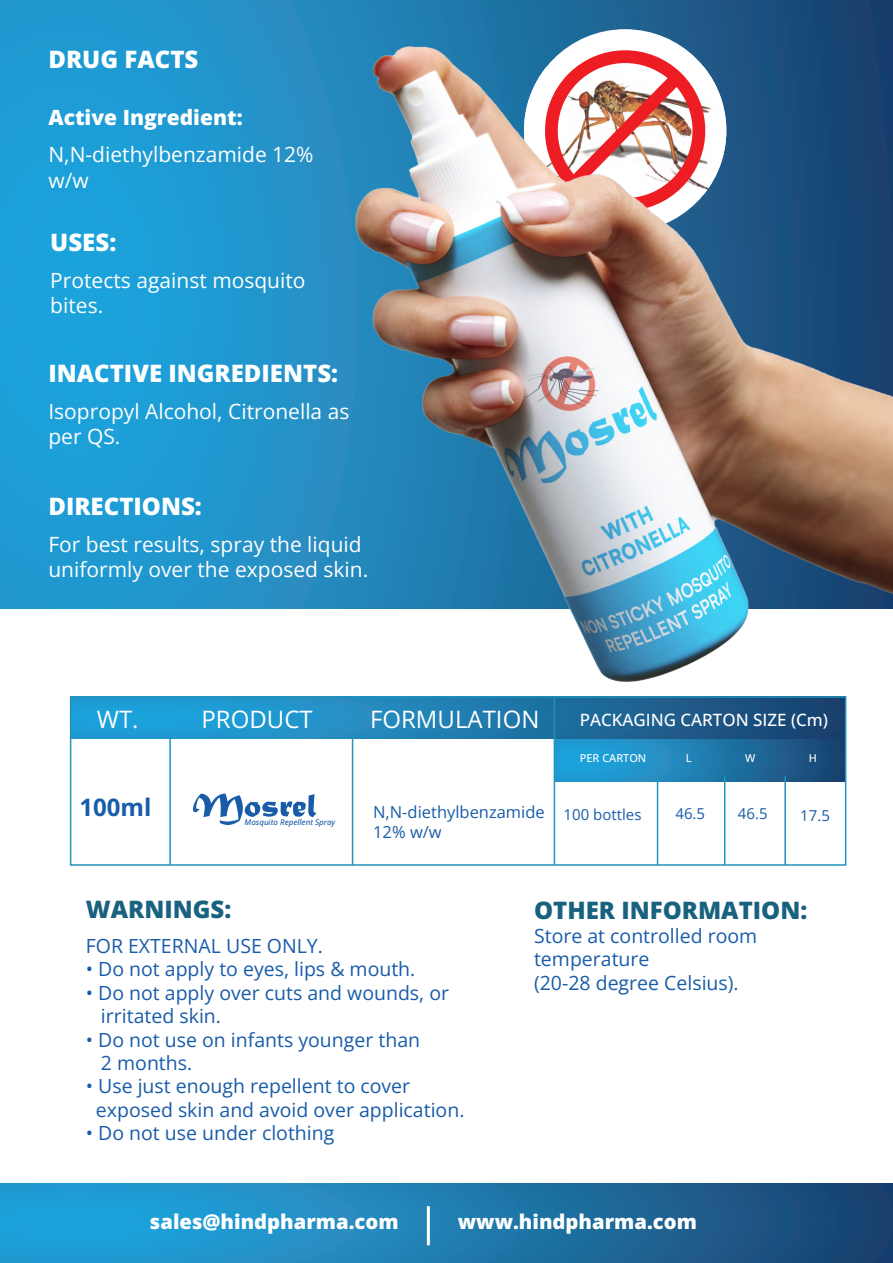
<style>
.page{position:relative;width:893px;height:1263px;background:#fff}
.page>*{position:absolute;margin:0;border:0;box-sizing:border-box;transform-origin:0 0}
.t1{font:800 24px "Open Sans";color:#fff}
.t2{font:800 24px "Open Sans";color:#18617f}
.t3{font:24px "Open Sans";color:#fff}
.t4{font:700 24px "Open Sans";color:#185ca9}
.t5{font:21px/25.2px "Open Sans";color:#fff}
.t6{font:800 21px "Open Sans";color:#fff}
.t7{font:800 20.25px "Open Sans";color:#fff}
.t8{font:19.5px/23.4px "Open Sans";color:#185ca9}
.t9{font:500 16.95px "Open Sans";color:#fff}
.t10{font:16.5px/19.8px "Open Sans";color:#185ca9}
.t11{font:15px "Open Sans";color:#185ca9}
.t12{font:500 10.95px "Open Sans";color:#fff}
.t13{font:italic 500 7.95px "Open Sans";color:#185ca9}
</style>
<div class="page">
<svg style="left:0;top:0;width:893px;height:608px;background:#2092c9"></svg>
<div style="left:1px;top:1183px;width:891px;height:80px;background:linear-gradient(to right,#21ade7,#1c4672)"></div>
<hr style="left:0;top:1183px;width:1px;height:80px;background:#1d9dd5">
<div style="left:71px;top:697px;width:775px;height:41px;background:linear-gradient(to right,#21aee8,#1c4672)"></div>
<div style="left:554px;top:739px;width:292px;height:42px;background:linear-gradient(to right,#21ade7,#1c4672)"></div>
<div style="left:524px;top:29px;width:202px;height:203px;background:#fff;border-radius:50%"></div>
<svg style="left:537px;top:42px;width:176px;height:5px"></svg>
<svg style="left:193px;top:793px;width:123px;height:32px"></svg>
<hr style="left:427px;top:1206px;width:3px;height:39px;background:#fff">
<div style="left:70px;top:696px;width:776px;height:170px;border:2px solid #2093ba"></div>
<hr style="left:169px;top:738px;width:2px;height:127px;background:#2093ba">
<hr style="left:352px;top:697px;width:1px;height:168px;background:#2093ba">
<hr style="left:554px;top:697px;width:1px;height:168px;background:#2093ba">
<hr style="left:657px;top:776px;width:1px;height:89px;background:#2093ba">
<hr style="left:724px;top:776px;width:1px;height:89px;background:#2093ba">
<hr style="left:784px;top:776px;width:2px;height:89px;background:#2093ba">
<img style="left:355px;top:47px;width:538px;height:634px">
<p class="t1" style="left:48px;top:41px;width:152px">DRUG FACTS</p>
<p class="t6" style="left:48px;top:101px;width:196px">Active Ingredient:</p>
<p class="t5" style="left:48px;top:142px;width:267px">N,N-diethylbenzamide 12% w/w</p>
<p class="t1" style="left:50px;top:224px;width:67px">USES:</p>
<p class="t5" style="left:50px;top:267px;width:257px">Protects against mosquito bites.</p>
<p class="t1" style="left:48px;top:354px;width:291px">INACTIVE INGREDIENTS:</p>
<p class="t5" style="left:48px;top:398px;width:303px">Isopropyl Alcohol, Citronella as per QS.</p>
<p class="t1" style="left:48px;top:488px;width:155px">DIRECTIONS:</p>
<p class="t5" style="left:48px;top:531px;width:321px">For best results, spray the liquid uniformly over the exposed skin.</p>
<p class="t3" style="left:97px;top:703px;width:43px">WT.</p>
<p class="t3" style="left:201px;top:703px;width:113px">PRODUCT</p>
<p class="t3" style="left:370px;top:703px;width:171px">FORMULATION</p>
<p class="t9" style="left:580px;top:708px;width:250px">PACKAGING CARTON SIZE (Cm)</p>
<p class="t12" style="left:580px;top:751px;width:68px">PER CARTON</p>
<p class="t12" style="left:686px;top:751px;width:7px">L</p>
<p class="t12" style="left:745px;top:751px;width:12px">W</p>
<p class="t12" style="left:809px;top:751px;width:10px">H</p>
<p class="t4" style="left:79px;top:791px;width:74px">100ml</p>
<p class="t13" style="left:245px;top:817px;width:92px">Mosquito Repellent Spray</p>
<p class="t10" style="left:373px;top:802px;width:173px">N,N-diethylbenzamide<br>12% w/w</p>
<p class="t11" style="left:564px;top:804px;width:79px">100 bottles</p>
<p class="t11" style="left:675px;top:804px;width:31px">46.5</p>
<p class="t11" style="left:738px;top:804px;width:31px">46.5</p>
<p class="t11" style="left:800px;top:805px;width:31px">17.5</p>
<p class="t2" style="left:86px;top:891px;width:147px">WARNINGS:</p>
<p class="t8" style="left:86px;top:934px;width:239px">FOR EXTERNAL USE ONLY.</p>
<p class="t8" style="left:86px;top:957px;width:331px">• Do not apply to eyes, lips &amp; mouth.</p>
<p class="t8" style="left:101px;top:980px;width:350px;text-indent:-15px">• Do not apply over cuts and wounds, or irritated skin.</p>
<p class="t8" style="left:101px;top:1027px;width:321px;text-indent:-15px">• Do not use on infants younger than<br>2 months.</p>
<p class="t8" style="left:96px;top:1074px;width:370px;text-indent:-10px">• Use just enough repellent to cover exposed skin and avoid over application.</p>
<p class="t8" style="left:86px;top:1121px;width:250px">• Do not use under clothing</p>
<p class="t2" style="left:534px;top:892px;width:275px">OTHER INFORMATION:</p>
<p class="t8" style="left:534px;top:923px;width:225px">Store at controlled room temperature<br>(20-28 degree Celsius).</p>
<p class="t7" style="left:150px;top:1206px;width:250px">sales@hindpharma.com</p>
<p class="t7" style="left:458px;top:1206px;width:240px">www.hindpharma.com</p>
</div>
